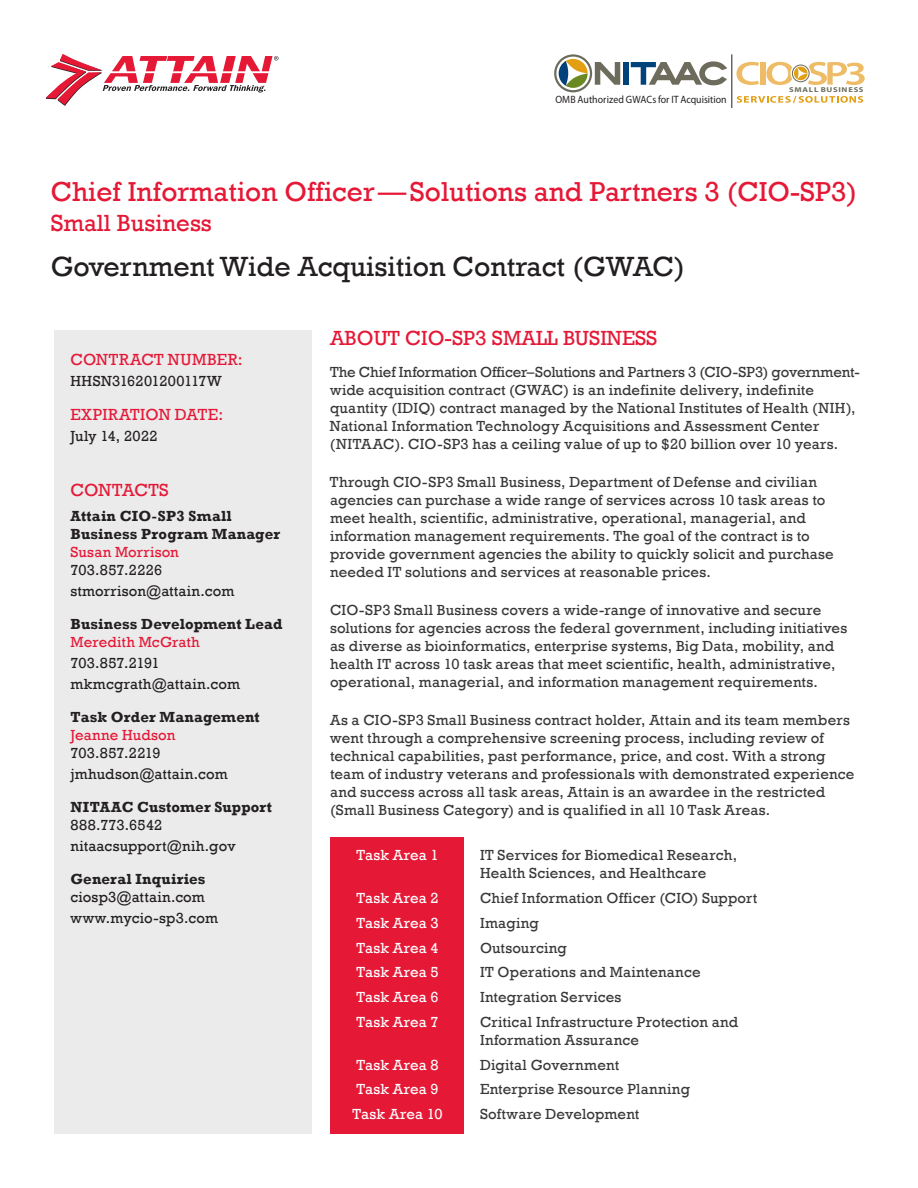
<style>
.page{position:relative;width:918px;height:1188px;background:#fff}
.page>*{position:absolute;margin:0;border:0;box-sizing:border-box;transform-origin:0 0}
.t1{font:28.5px "Rockwell";color:#231f20}
.t2{font:28.2px "Rockwell";color:#e51836}
.t3{font:24px "Rockwell";color:#e51836}
.t4{font:21px "Rockwell";color:#e51836}
.t5{font:18px "Rockwell";color:#e51836}
.t6{font:16.5px "Rockwell";letter-spacing:.005em;color:#e51836}
.t7{font:15px/18px "Rockwell";letter-spacing:.01em;color:#383839}
.t8{font:15px/21px "Rockwell";letter-spacing:.01em;color:#231f20}
.t9{font:700 15px/18px "Rockwell";letter-spacing:.01em;color:#231f20}
.t10{font:15px "Rockwell";letter-spacing:.015em;color:#fff}
.t11{font:15px "Rockwell";letter-spacing:.01em;color:#e51836}
.t12{font:10.65px "Myriad Pro";letter-spacing:-.005em;color:#231f20;scale:.93 1}
.t13{font:700 7.05px "Myriad Pro";letter-spacing:.095em;color:#6d6c5c;scale:1.21 1}
.s1{color:#383839}
</style>
<div class="page">
<div style="left:330px;top:838px;width:133px;height:296px;background:#e51836"></div>
<svg style="left:46px;top:54px;width:232px;height:52px"></svg>
<div style="left:54px;top:330px;width:258px;height:804px;background:#ebebec"></div>
<svg style="left:554px;top:54px;width:38px;height:38px"></svg>
<svg style="left:556px;top:57px;width:34px;height:33px"></svg>
<svg style="left:559px;top:59px;width:29px;height:29px"></svg>
<svg style="left:595px;top:62px;width:25px;height:23px"></svg>
<div style="left:623px;top:62px;width:6px;height:23px;background:#004279"></div>
<svg style="left:631px;top:61px;width:96px;height:24px"></svg>
<hr style="left:732px;top:54px;width:1px;height:54px;background:#231f20">
<svg style="left:736px;top:62px;width:23px;height:23px"></svg>
<div style="left:760px;top:62px;width:5px;height:23px;background:#eebc66"></div>
<svg style="left:766px;top:62px;width:99px;height:23px"></svg>
<svg style="left:737px;top:96px;width:126px;height:7px"></svg>
<p class="t12" style="left:555px;top:93px;width:185px">OMB Authorized GWACs for IT Acquisition</p>
<p class="t13" style="left:789px;top:86px;width:63px">SMALL BUSINESS</p>
<h2 class="t2" style="left:51px;top:175px;width:808px">Chief Information Officer—Solutions and Partners 3 (CIO-SP3)</h2>
<h3 class="t3" style="left:51px;top:209px;width:163px">Small Business</h3>
<h1 class="t1" style="left:51px;top:250px;width:636px">Government Wide Acquisition Contract (GWAC)</h1>
<p class="t6" style="left:70px;top:350px;width:25px">CONT</p>
<p class="t6" style="left:119px;top:350px;width:62px">RACT NUMBE</p>
<p class="t6" style="left:228px;top:350px;width:16px">R:</p>
<p class="t8" style="left:70px;top:370px;width:153px">HHSN316201200117W</p>
<p class="t6" style="left:70px;top:405px;width:154px">EXPIRATION DATE :</p>
<p class="t8" style="left:70px;top:426px;width:89px">July 14, 2022</p>
<p class="t5" style="left:70px;top:479px;width:28px">CONT</p>
<p class="t5" style="left:122px;top:479px;width:48px">ACTS</p>
<p class="t9" style="left:70px;top:507px;width:211px">Attain CIO-SP3 Small<br>Business Program Manager</p>
<p class="t11" style="left:70px;top:543px;width:110px">Susan Morrison</p>
<p class="t8" style="left:70px;top:559px;width:165px">703.857.2226 stmorrison@attain.com</p>
<p class="t9" style="left:70px;top:615px;width:214px">Business Development Lead</p>
<p class="t11" style="left:70px;top:633px;width:131px">Meredith McGrath</p>
<p class="t8" style="left:70px;top:652px;width:171px">703.857.2191 mkmcgrath@attain.com</p>
<p class="t9" style="left:70px;top:708px;width:191px">Task Order Management</p>
<p class="t11" style="left:70px;top:726px;width:106px">Jeanne Hudson</p>
<p class="t8" style="left:70px;top:742px;width:159px">703.857.2219 jmhudson@attain.com</p>
<p class="t9" style="left:70px;top:798px;width:203px">NITAAC Customer Support</p>
<p class="t8" style="left:70px;top:814px;width:167px">888.773.6542 nitaacsupport@nih.gov</p>
<p class="t9" style="left:70px;top:870px;width:137px">General Inquiries</p>
<p class="t8" style="left:70px;top:886px;width:149px">ciosp3@attain.com www.mycio-sp3.com</p>
<h3 class="t4" style="left:330px;top:326px;width:317px">About CIO-SP3 Small Business</h3>
<p class="t7" style="left:330px;top:363px;width:531px">The Chief Information Officer–Solutions and Partners 3 (CIO-SP3) government&shy;wide acquisition contract (GWAC) is an indefinite delivery, indefinite quantity (IDIQ) contract managed by the National Institutes of Health (NIH), National Information Technology Acquisitions and Assessment Center (NITAAC). CIO-SP3 has a ceiling value of up to $20 billion over 10 years.</p>
<p class="t7" style="left:330px;top:473px;width:505px">Through CIO-SP3 Small Business, Department of Defense and civilian agencies can purchase a wide range of services across 10 task areas to meet health, scientific, administrative, operational, managerial, and information management requirements. The goal of the contract is to provide government agencies the ability to quickly solicit and purchase needed IT solutions and services at reasonable prices.</p>
<p class="t7" style="left:330px;top:601px;width:519px">CIO-SP3 Small Business covers a wide-range of innovative and secure solutions for agencies across the federal government, including initiatives as diverse as bioinformatics, enterprise systems, Big Data, mobility, and health IT across 10 task areas that meet scientific, health, administrative, operational, managerial, and information management requirements.</p>
<p class="t7" style="left:330px;top:711px;width:526px">As a CIO-SP3 Small Business contract holder, Attain and its team members went through a comprehensive screening process, including review of technical capabilities, past performance, price, and cost. With a strong team of industry veterans and professionals with demonstrated experience and success across all task areas, Attain is an awardee in the restricted (Small Business Category) and is qualified in all 10 Task Areas.</p>
<p class="t10" style="left:330px;top:847px;width:110px">Task Area 1</p>
<p class="t7" style="left:480px;top:846px;width:259px">IT Services for Biomedical Research,<br>Health Sciences, and Healthcare</p>
<p class="t10" style="left:330px;top:889px;width:110px">Task Area 2</p>
<p class="t7" style="left:480px;top:889px;width:279px">Chief Information Officer (CIO) Support</p>
<p class="t10" style="left:330px;top:914px;width:110px">Task Area 3</p>
<p class="t7" style="left:480px;top:914px;width:60px">Imaging</p>
<p class="t10" style="left:330px;top:939px;width:137px">Task Area 4 <span class="s1">O</span></p>
<p class="t7" style="left:492px;top:939px;width:76px">utsourcing</p>
<p class="t10" style="left:330px;top:964px;width:110px">Task Area 5</p>
<p class="t7" style="left:480px;top:963px;width:222px">IT Operations and Maintenance</p>
<p class="t10" style="left:330px;top:988px;width:110px">Task Area 6</p>
<p class="t7" style="left:480px;top:988px;width:143px">Integration Services</p>
<p class="t10" style="left:330px;top:1013px;width:110px">Task Area 7</p>
<p class="t7" style="left:480px;top:1013px;width:260px">Critical Infrastructure Protection and<br>Information Assurance</p>
<p class="t10" style="left:330px;top:1056px;width:110px">Task Area 8</p>
<p class="t7" style="left:480px;top:1056px;width:141px">Digital Government</p>
<p class="t10" style="left:330px;top:1081px;width:135px">Task Area 9 <span class="s1">E</span></p>
<p class="t7" style="left:490px;top:1080px;width:202px">nterprise Resource Planning</p>
<p class="t10" style="left:330px;top:1105px;width:114px">Task Area 10</p>
<p class="t7" style="left:480px;top:1105px;width:161px">Software Development</p>
</div>
